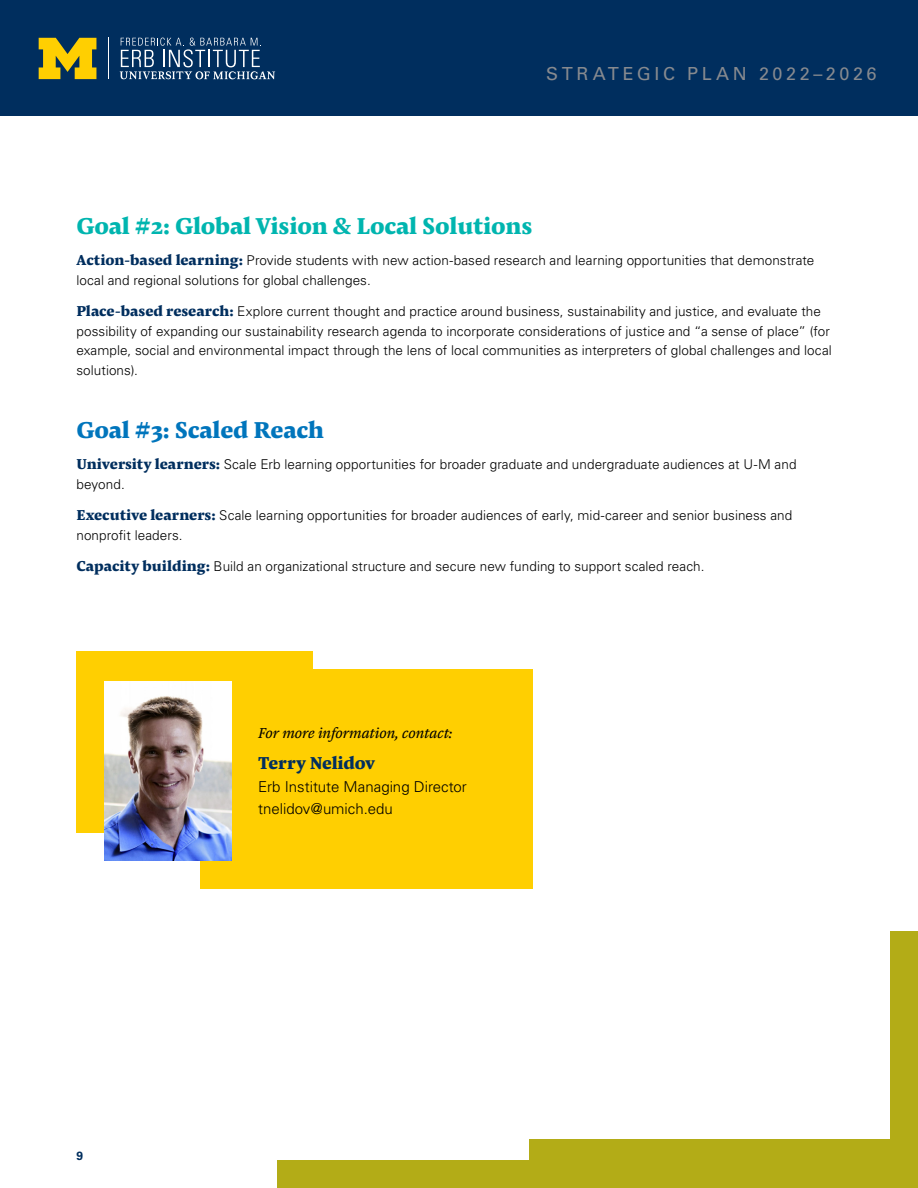
<style>
.page{position:relative;width:918px;height:1188px;background:#fff}
.page>*{position:absolute;margin:0;border:0;box-sizing:border-box;transform-origin:0 0}
.Heading{font:800 24px "Pensum Pro";letter-spacing:-.01em;color:#00b5af}
.Heading-2{font:800 24px "Pensum Pro";letter-spacing:-.01em;color:#0075bc}
.t1{font:18px "Univers LT Std";letter-spacing:.2em;color:#878a8f}
.Body_Text_9_13{font:800 18px "Pensum Pro";letter-spacing:-.02em;color:#002e5e}
.Body_Text_9_13-2{font:300 15px "Univers LT Std";color:#000}
.Body_Text_9_13-3{font:italic 15px "Pensum Pro";color:#000}
.Body_Text_9_13-4{font:300 13.5px/19.5px "Univers LT Std";letter-spacing:.005em;color:#000}
.t2{font:700 12px "Univers LT Std";color:#002e5e}
.s1{font-family:"Pensum Pro";font-weight:800;font-size:15px;color:#002e5e}
</style>
<div class="page">
<div style="left:0;top:0;width:918px;height:116px;background:#002e5e"></div>
<hr style="left:108px;top:38px;width:1px;height:41px;background:#fff">
<svg style="left:120px;top:38px;width:155px;height:41px"></svg>
<svg style="left:39px;top:38px;width:57px;height:41px"></svg>
<div style="left:277px;top:1160px;width:634px;height:28px;background:#b3ac17"></div>
<div style="left:890px;top:932px;width:28px;height:255px;background:#b3ac17"></div>
<div style="left:529px;top:1139px;width:389px;height:49px;background:#b3ac17"></div>
<div style="left:76px;top:652px;width:457px;height:237px;background:#ffcf01"></div>
<div style="left:29px;top:833px;width:171px;height:63px;background:#fff"></div>
<img style="left:104px;top:682px;width:127px;height:179px">
<div style="left:313px;top:639px;width:245px;height:29px;background:#fff"></div>
<h2 class="t1" style="left:546px;top:63px;width:332px">STRATEGIC PLAN 2022–2026</h2>
<p class="Heading" style="left:76px;top:208px;width:457px">Goal #2: Global Vision &amp; Local Solutions</p>
<p class="Body_Text_9_13-4" style="left:76px;top:250px;width:739px"><span class="s1">Action-based learning:</span> Provide students with new action-based research and learning opportunities that demonstrate local and regional solutions for global challenges.</p>
<p class="Body_Text_9_13-4" style="left:76px;top:301px;width:757px"><span class="s1">Place-based research:</span> Explore current thought and practice around business, sustainability and justice, and evaluate the possibility of expanding our sustainability research agenda to incorporate considerations of justice and “a sense of place” (for example, social and environmental impact through the lens of local communities as interpreters of global challenges and local solutions).</p>
<p class="Heading-2" style="left:76px;top:412px;width:249px">Goal #3: Scaled Reach</p>
<p class="Body_Text_9_13-4" style="left:76px;top:454px;width:722px"><span class="s1">University learners:</span> Scale Erb learning opportunities for broader graduate and undergraduate audiences at U-M and beyond.</p>
<p class="Body_Text_9_13-4" style="left:76px;top:505px;width:717px"><span class="s1">Executive learners:</span> Scale learning opportunities for broader audiences of early, mid-career and senior business and nonprofit leaders.</p>
<p class="Body_Text_9_13-4" style="left:76px;top:556px;width:630px"><span class="s1">Capacity building:</span> Build an organizational structure and secure new funding to support scaled reach.</p>
<p class="t2" style="left:76px;top:1149px;width:8px">9</p>
<p class="Body_Text_9_13-3" style="left:258px;top:722px;width:196px">For more information, contact:</p>
<p class="Body_Text_9_13" style="left:258px;top:750px;width:119px">Terry Nelidov</p>
<p class="Body_Text_9_13-2" style="left:258px;top:777px;width:210px">Erb Institute Managing Director</p>
<p class="Body_Text_9_13-2" style="left:258px;top:800px;width:136px">tnelidov@umich.edu</p>
</div>
